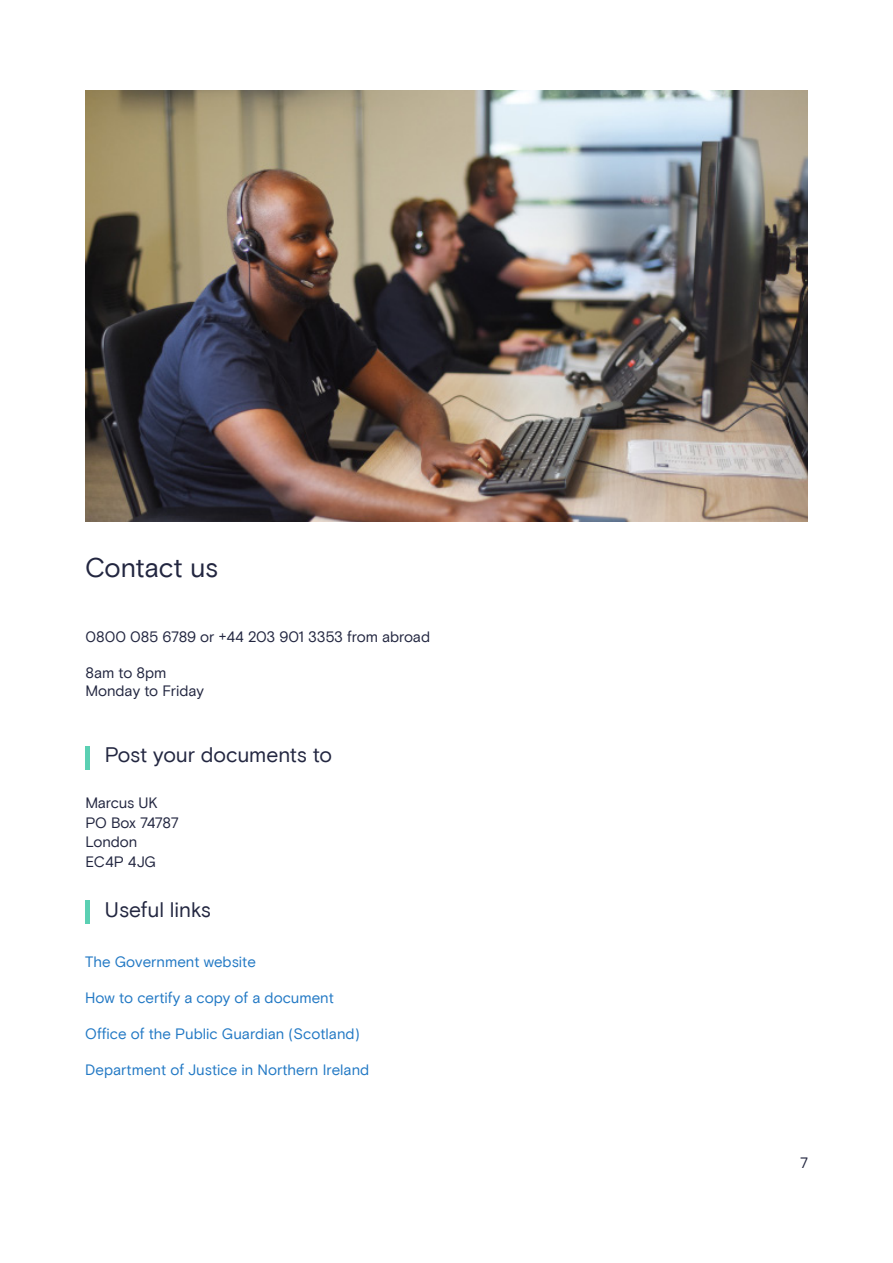
<style>
.page{position:relative;width:893px;height:1263px;background:#fff}
.page>*{position:absolute;margin:0;border:0;box-sizing:border-box;transform-origin:0 0}
.t1{font:27px "Basis Grotesque Pro";letter-spacing:-.01em;color:#222640}
.t2{font:21px "Basis Grotesque Pro";letter-spacing:-.005em;color:#222640}
.Copy{font:15px "Basis Grotesque Pro";color:#2178c4}
.Copy-2{font:15px/19.5px "Basis Grotesque Pro";letter-spacing:-.005em;color:#222640}
.Copy-3{font:15px "Basis Grotesque Pro";letter-spacing:-.025em;color:#222640}
</style>
<div class="page">
<div style="left:85px;top:746px;width:5px;height:23px;background:#5bd0b3"></div>
<div style="left:85px;top:900px;width:5px;height:23px;background:#5bd0b3"></div>
<img style="left:85px;top:90px;width:723px;height:431px">
<h2 class="t1" style="left:85px;top:551px;width:135px">Contact us</h2>
<p class="Copy-2" style="left:85px;top:627px;width:346px">0800 085 6789 or +44 203 901 3353 from abroad</p>
<p class="Copy-2" style="left:85px;top:663px;width:82px">8am to 8pm</p>
<p class="Copy-2" style="left:85px;top:681px;width:120px">Monday to Friday</p>
<h3 class="t2" style="left:105px;top:743px;width:229px">Post your documents to</h3>
<p class="Copy-2" style="left:85px;top:793px;width:74px">Marcus UK</p>
<p class="Copy-3" style="left:85px;top:813px;width:95px">PO Box 74787</p>
<p class="Copy-2" style="left:85px;top:832px;width:72px">London<br>EC4P 4JG</p>
<h3 class="t2" style="left:105px;top:897px;width:107px">Useful links</h3>
<p class="Copy" style="left:85px;top:953px;width:172px">The Government website</p>
<p class="Copy" style="left:85px;top:989px;width:250px">How to certify a copy of a document</p>
<p class="Copy" style="left:85px;top:1025px;width:276px">Office of the Public Guardian (Scotland)</p>
<p class="Copy" style="left:85px;top:1061px;width:286px">Department of Justice in Northern Ireland</p>
<p class="Copy-2" style="left:800px;top:1154px;width:10px">7</p>
</div>
